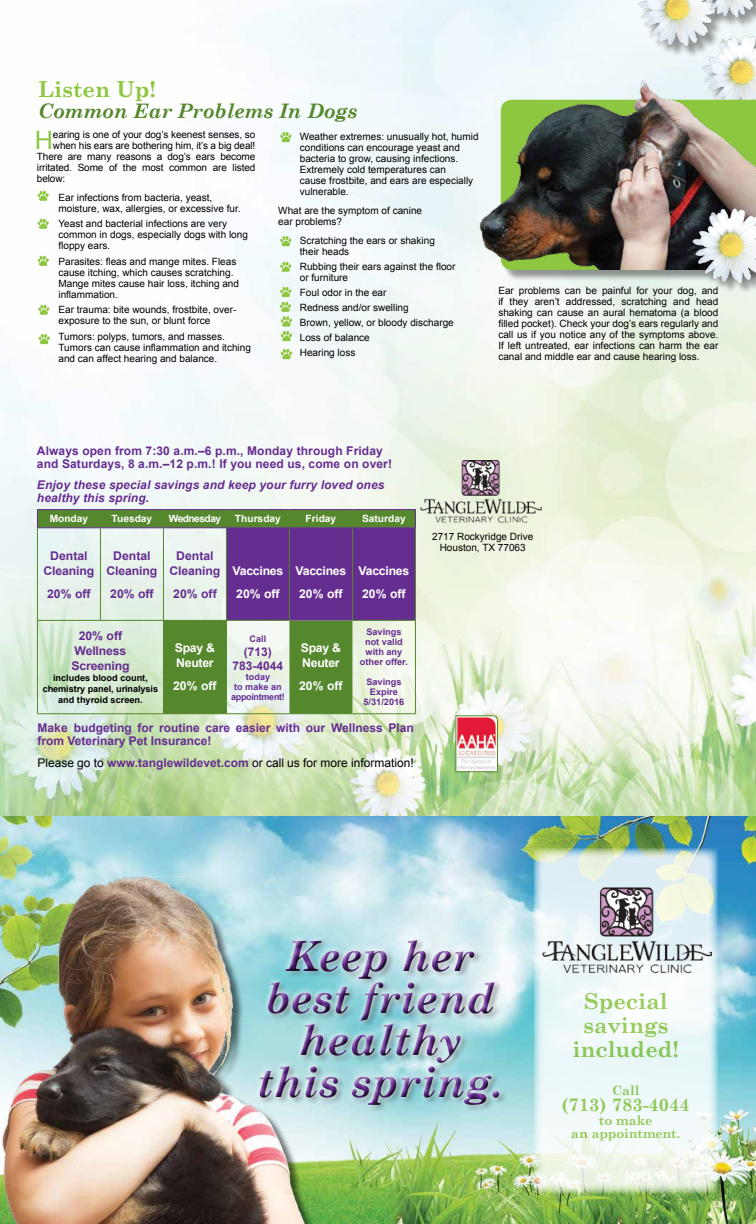
<style>
.page{position:relative;width:756px;height:1224px;background:#fff}
.page>*{position:absolute;margin:0;border:0;box-sizing:border-box;transform-origin:0 0}
.t1{font:italic 700 42px/42px "Century Schoolbook";color:#662d91;text-align:center}
.t2{font:25.4px "Arial";color:#8dc63f}
.t3{font:700 22px/24px "Century Schoolbook";color:#8dc63f;text-align:center}
.t4{font:italic 700 20px "Century Schoolbook";color:#55882d}
.t5{font:700 18px "Century Schoolbook";color:#8dc63f}
.t6{font:700 13px/13.4px "Century Schoolbook";letter-spacing:-.005em;color:#8dc63f;text-align:center}
.t7{font:700 12px/15px "Arial";color:#662d91;text-align:center}
.t8{font:700 12px/22.9px "Arial";letter-spacing:-.02em;color:#fff}
.t9{font:italic 700 12px/13px "Arial";letter-spacing:.01em;color:#662d91}
.t10{font:12px "Arial";color:#000}
.t11{font:10px/11px "Arial";color:#000}
.t12{font:700 10px "Arial";color:#fff}
.t13{font:700 10px "Arial";letter-spacing:-.05em;color:#fff}
.t14{font:700 9px/11.3px "Arial";color:#000;text-align:center}
.t15{font:700 9px/10px "Arial";color:#662d91;text-align:center}
.t16{font:700 9px/10px "Arial";letter-spacing:-.02em;color:#662d91;text-align:center}
.s1{font-weight:700;color:#662d91}
</style>
<div class="page">
<img style="left:0;top:0;width:756px;height:817px">
<img style="left:0;top:817px;width:756px;height:407px">
<img style="left:0;top:876px;width:310px;height:348px">
<div style="left:255px;top:935px;width:251px;height:177px;background:#000;opacity:.75"></div>
<svg style="left:534px;top:848px;width:184px;height:346px;fill:#eef7f9"></svg>
<img style="left:703px;top:33px;width:53px;height:47px">
<div style="left:641px;top:0;width:86px;height:58px;background:#000;opacity:.4"></div>
<img style="left:639px;top:0;width:77px;height:48px">
<div style="left:704px;top:0;width:52px;height:30px;background:#000;opacity:.4"></div>
<img style="left:702px;top:0;width:54px;height:19px">
<img style="left:420px;top:461px;width:122px;height:62px">
<svg style="left:456px;top:716px;width:42px;height:56px"></svg>
<svg style="left:38px;top:510px;width:377px;height:204px;background:#bdd4b1"></svg>
<svg style="left:100px;top:510px;width:1px;height:17px"></svg>
<svg style="left:163px;top:510px;width:1px;height:17px"></svg>
<hr style="left:37px;top:528px;width:1px;height:92px;background:#55882d">
<hr style="left:100px;top:528px;width:1px;height:92px;background:#55882d">
<hr style="left:163px;top:528px;width:1px;height:92px;background:#55882d">
<hr style="left:37px;top:620px;width:1px;height:94px;background:#55882d">
<hr style="left:38px;top:620px;width:62px;height:1px;background:#55882d">
<hr style="left:100px;top:620px;width:63px;height:1px;background:#55882d">
<hr style="left:37px;top:714px;width:63px;height:1px;background:#55882d">
<hr style="left:100px;top:714px;width:63px;height:1px;background:#55882d">
<hr style="left:163px;top:621px;width:1px;height:93px;background:#55882d">
<hr style="left:163px;top:620px;width:63px;height:1px;background:#55882d">
<hr style="left:163px;top:714px;width:63px;height:1px;background:#55882d">
<hr style="left:226px;top:621px;width:1px;height:93px;background:#55882d">
<hr style="left:226px;top:620px;width:64px;height:1px;background:#55882d">
<hr style="left:226px;top:714px;width:63px;height:1px;background:#55882d">
<hr style="left:352px;top:620px;width:63px;height:1px;background:#55882d">
<hr style="left:415px;top:620px;width:1px;height:94px;background:#55882d">
<hr style="left:352px;top:714px;width:64px;height:1px;background:#55882d">
<svg style="left:37px;top:510px;width:1px;height:17px"></svg>
<hr style="left:37px;top:509px;width:63px;height:1px;background:#662d91">
<hr style="left:37px;top:527px;width:63px;height:1px;background:#662d91">
<hr style="left:100px;top:509px;width:63px;height:1px;background:#662d91">
<hr style="left:163px;top:509px;width:63px;height:1px;background:#662d91">
<hr style="left:226px;top:509px;width:63px;height:1px;background:#662d91">
<hr style="left:289px;top:509px;width:63px;height:1px;background:#662d91">
<hr style="left:100px;top:527px;width:63px;height:1px;background:#662d91">
<hr style="left:163px;top:527px;width:63px;height:1px;background:#662d91">
<hr style="left:352px;top:509px;width:64px;height:1px;background:#662d91">
<svg style="left:226px;top:510px;width:190px;height:110px;background:#633d7f"></svg>
<hr style="left:352px;top:527px;width:64px;height:1px;background:#662d91">
<hr style="left:289px;top:714px;width:63px;height:1px;background:#55882d">
<img style="left:543px;top:885px;width:169px;height:90px">
<div style="left:502px;top:101px;width:254px;height:181px;background:#000;opacity:.4"></div>
<svg style="left:280px;top:236px;width:11px;height:11px"></svg>
<svg style="left:280px;top:261px;width:11px;height:11px"></svg>
<svg style="left:38px;top:304px;width:11px;height:11px"></svg>
<svg style="left:37px;top:255px;width:12px;height:11px"></svg>
<svg style="left:37px;top:190px;width:12px;height:11px"></svg>
<svg style="left:37px;top:218px;width:12px;height:11px"></svg>
<img style="left:477px;top:80px;width:279px;height:190px">
<svg style="left:38px;top:334px;width:12px;height:11px"></svg>
<svg style="left:280px;top:132px;width:11px;height:11px"></svg>
<div style="left:695px;top:210px;width:61px;height:82px;background:#000;opacity:.4"></div>
<img style="left:692px;top:206px;width:64px;height:79px">
<svg style="left:280px;top:287px;width:12px;height:55px"></svg>
<svg style="left:281px;top:349px;width:11px;height:10px"></svg>
<h3 class="t3" style="left:38px;top:76px;width:119px">Listen Up!</h3>
<h3 class="t4" style="left:38px;top:96px;width:321px">Common Ear Problems In Dogs</h3>
<h2 class="t2" style="left:35px;top:123px;width:20px">H</h2>
<p class="t11" style="left:53px;top:129px;width:204px">earing is one of your dog’s keenest senses, so</p>
<p class="t11" style="left:53px;top:140px;width:204px">when his ears are bothering him, it’s a big deal!</p>
<p class="t11" style="left:37px;top:151px;width:220px">There are many reasons a dog’s ears become</p>
<p class="t11" style="left:37px;top:162px;width:220px">irritated. Some of the most common are listed</p>
<p class="t11" style="left:37px;top:173px;width:30px">below:</p>
<p class="t11" style="left:58px;top:192px;width:184px">Ear infections from bacteria, yeast, moisture, wax, allergies, or excessive fur.</p>
<p class="t11" style="left:58px;top:218px;width:191px">Yeast and bacterial infections are very common in dogs, especially dogs with long floppy ears.</p>
<p class="t11" style="left:58px;top:256px;width:182px">Parasites: fleas and mange mites. Fleas cause itching, which causes scratching.<br>Mange mites cause hair loss, itching and inflammation.</p>
<p class="t11" style="left:58px;top:304px;width:179px">Ear trauma: bite wounds, frostbite, over&shy;exposure to the sun, or blunt force</p>
<p class="t11" style="left:58px;top:331px;width:194px">Tumors: polyps, tumors, and masses.<br>Tumors can cause inflammation and itching and can affect hearing and balance.</p>
<p class="t11" style="left:300px;top:131px;width:180px">Weather extremes: unusually hot, humid conditions can encourage yeast and bacteria to grow, causing infections.<br>Extremely cold temperatures can<br>cause frostbite, and ears are especially vulnerable.</p>
<p class="t11" style="left:278px;top:205px;width:145px">What are the symptom of canine ear problems?</p>
<p class="t11" style="left:300px;top:235px;width:137px">Scratching the ears or shaking their heads</p>
<p class="t11" style="left:300px;top:261px;width:157px">Rubbing their ears against the floor or furniture</p>
<p class="t11" style="left:300px;top:285px;width:155px;line-height:15px">Foul odor in the ear<br>Redness and/or swelling<br>Brown, yellow, or bloody discharge<br>Loss of balance<br>Hearing loss</p>
<p class="t11" style="left:498px;top:285px;width:222px;text-align:justify">Ear problems can be painful for your dog, and if they aren’t addressed, scratching and head shaking can cause an aural hematoma (a blood filled pocket). Check your dog’s ears regularly and call us if you notice any of the symptoms above.<br>If left untreated, ear infections can harm the ear canal and middle ear and cause hearing loss.</p>
<p class="t7" style="left:37px;top:445px;width:357px;line-height:13px;text-align:left">Always open from 7:30 a.m.–6 p.m., Monday through Friday and Saturdays, 8 a.m.–12 p.m.! If you need us, come on over!</p>
<p class="t9" style="left:37px;top:479px;width:349px">Enjoy these special savings and keep your furry loved ones healthy this spring.</p>
<p class="t12" style="left:50px;top:512px;width:40px">Monday</p>
<p class="t12" style="left:112px;top:512px;width:42px">Tuesday</p>
<p class="t13" style="left:169px;top:512px;width:54px">Wednesday</p>
<p class="t12" style="left:235px;top:512px;width:47px">Thursday</p>
<p class="t12" style="left:306px;top:512px;width:32px">Friday</p>
<p class="t12" style="left:362px;top:512px;width:45px">Saturday</p>
<p class="t7" style="left:44px;top:548px;width:52px">Dental<br>Cleaning</p>
<p class="t7" style="left:47px;top:586px;width:45px">20% off</p>
<p class="t7" style="left:107px;top:548px;width:52px">Dental<br>Cleaning</p>
<p class="t7" style="left:110px;top:586px;width:45px">20% off</p>
<p class="t7" style="left:170px;top:548px;width:52px">Dental<br>Cleaning</p>
<p class="t7" style="left:173px;top:586px;width:45px">20% off</p>
<p class="t8" style="left:233px;top:559px;width:52px">Vaccines<br>20% off</p>
<p class="t8" style="left:296px;top:559px;width:52px">Vaccines<br>20% off</p>
<p class="t8" style="left:359px;top:559px;width:52px">Vaccines<br>20% off</p>
<p class="t15" style="left:360px;top:627px;width:49px">Savings not valid with any other offer.</p>
<p class="t15" style="left:364px;top:677px;width:42px">Savings<br>Expire<br>5/31/2016</p>
<p class="t7" style="left:37px;top:722px;width:378px;line-height:13px;text-align:left">Make budgeting for routine care easier with our Wellness Plan from Veterinary Pet Insurance!</p>
<p class="t10" style="left:37px;top:755px;width:378px">Please go to <span class="s1">www.tanglewildevet.com</span> or call us for more information!</p>
<p class="t7" style="left:71px;top:628px;width:60px">20% off<br>Wellness<br>Screening</p>
<p class="t14" style="left:43px;top:672px;width:117px">includes blood count, chemistry panel, urinalysis and thyroid screen.</p>
<p class="t15" style="left:250px;top:634px;width:18px">Call</p>
<p class="t7" style="left:233px;top:645px;width:52px;line-height:14px">(713)<br>783-4044</p>
<p class="t16" style="left:231px;top:672px;width:55px">today<br>to make an appointment!</p>
<p class="t8" style="left:175px;top:641px;width:42px;line-height:15px">Spay &amp;<br>Neuter</p>
<p class="t8" style="left:173px;top:675px;width:45px">20% off</p>
<p class="t8" style="left:301px;top:641px;width:42px;line-height:15px">Spay &amp;<br>Neuter</p>
<p class="t8" style="left:299px;top:675px;width:45px">20% off</p>
<p class="t11" style="left:432px;top:531px;width:103px;text-align:center">2717 Rockyridge Drive<br>Houston, TX 77063</p>
<h1 class="t1" style="left:257px;top:933px;width:248px">Keep her best friend healthy this spring.</h1>
<h3 class="t3" style="left:572px;top:988px;width:108px">Special savings included!</h3>
<h3 class="t6" style="left:612px;top:1083px;width:29px">Call</h3>
<h3 class="t5" style="left:562px;top:1091px;width:130px">(713) 783-4044</h3>
<h3 class="t6" style="left:571px;top:1113px;width:111px">to make<br>an appointment.</h3>
</div>
